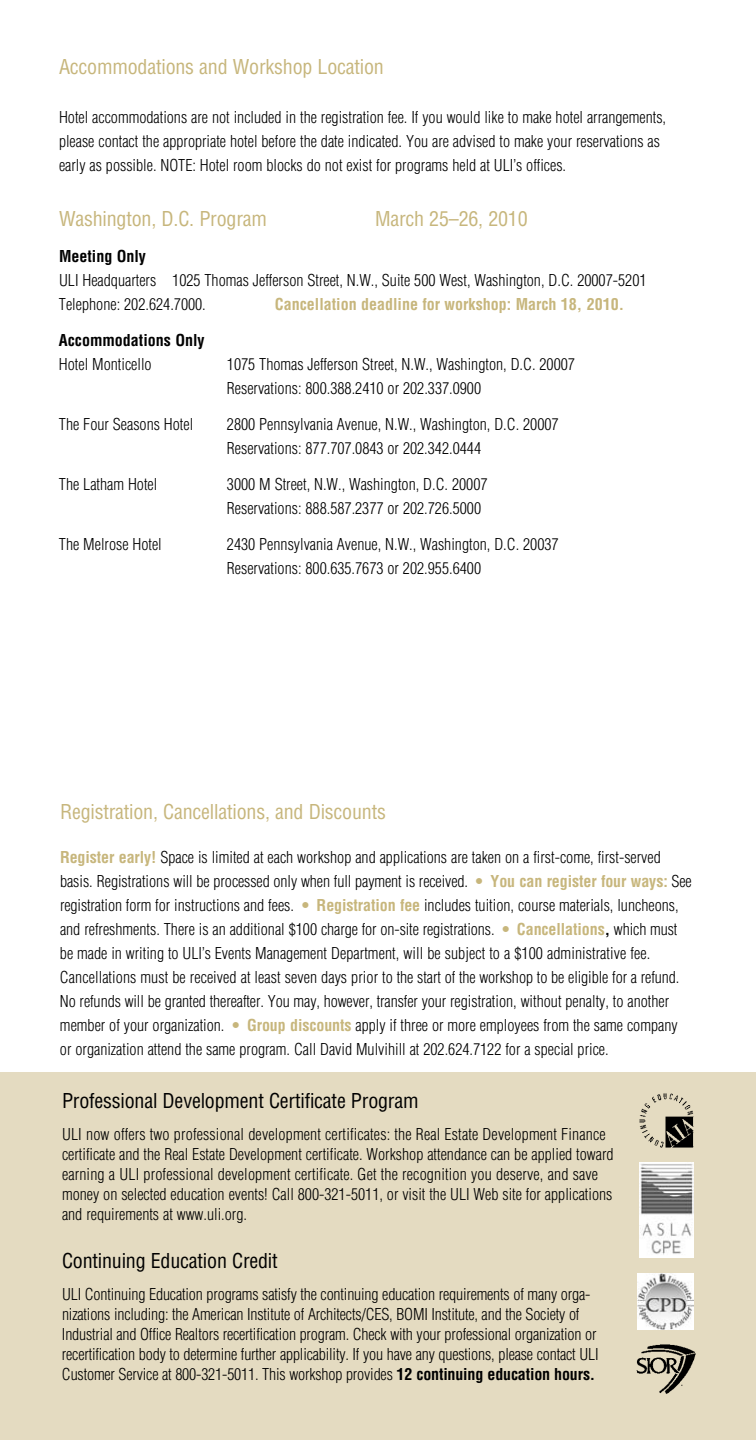
<style>
.page{position:relative;width:756px;height:1440px;background:#fff}
.page>*{position:absolute;margin:0;border:0;box-sizing:border-box;transform-origin:0 0}
.t1{font:condensed 20px "Helvetica LT Std";letter-spacing:-.01em;color:#c7b67c}
.t2{font:condensed 20px "Helvetica LT Std";letter-spacing:-.01em;color:#000}
.t3{font:300 condensed 16px/24px "Helvetica";color:#000}
.t4{font:700 condensed 16px "Helvetica";color:#c7b67c}
.t5{font:700 condensed 16px "Helvetica";color:#000}
.s1{font-weight:700;color:#c7b67c}
.s2{font-weight:700}
.s3{font-family:"Helvetica LT Std";font-weight:700}
</style>
<div class="page">
<div style="left:0;top:1072px;width:756px;height:368px;background:#e4dbc1"></div>
<img style="left:636px;top:1344px;width:60px;height:50px">
<img style="left:638px;top:1273px;width:55px;height:57px">
<img style="left:640px;top:1163px;width:54px;height:95px">
<img style="left:639px;top:1093px;width:55px;height:55px">
<p class="t1" style="left:59px;top:55px;width:326px">Accommodations and Workshop Location</p>
<p class="t3" style="left:59px;top:105px;width:609px">Hotel accommodations are not included in the registration fee. If you would like to make hotel arrangements, please contact the appropriate hotel before the date indicated. You are advised to make your reservations as early as possible. NOTE: Hotel room blocks do not exist for programs held at ULI’s offices.</p>
<p class="t1" style="left:59px;top:206px;width:210px">Washington, D.C. Program</p>
<p class="t1" style="left:375px;top:206px;width:154px">March 25–26, 2010</p>
<p class="t5" style="left:59px;top:246px;width:89px">Meeting Only</p>
<p class="t3" style="left:59px;top:268px;width:589px">ULI Headquarters 1025 Thomas Jefferson Street, N.W., Suite 500 West, Washington, D.C. 20007-5201<br>Telephone: 202.624.7000.</p>
<p class="t4" style="left:275px;top:294px;width:351px">Cancellation deadline for workshop: March 18, 2010.</p>
<p class="t5" style="left:59px;top:330px;width:147px">Accommodations Only</p>
<p class="t3" style="left:59px;top:352px;width:94px">Hotel Monticello</p>
<p class="t3" style="left:227px;top:352px;width:350px">1075 Thomas Jefferson Street, N.W., Washington, D.C. 20007<br>Reservations: 800.388.2410 or 202.337.0900</p>
<p class="t3" style="left:59px;top:412px;width:136px">The Four Seasons Hotel</p>
<p class="t3" style="left:227px;top:412px;width:333px">2800 Pennsylvania Avenue, N.W., Washington, D.C. 20007<br>Reservations: 877.707.0843 or 202.342.0444</p>
<p class="t3" style="left:59px;top:472px;width:100px">The Latham Hotel</p>
<p class="t3" style="left:227px;top:472px;width:262px">3000 M Street, N.W., Washington, D.C. 20007<br>Reservations: 888.587.2377 or 202.726.5000</p>
<p class="t3" style="left:59px;top:532px;width:104px">The Melrose Hotel</p>
<p class="t3" style="left:227px;top:532px;width:333px">2430 Pennsylvania Avenue, N.W., Washington, D.C. 20037<br>Reservations: 800.635.7673 or 202.955.6400</p>
<p class="t1" style="left:60px;top:800px;width:327px">Registration, Cancellations, and Discounts</p>
<p class="t3" style="left:60px;top:845px;width:633px"><span class="s1">Register early!</span> Space is limited at each workshop and applications are taken on a first-come, first-served basis. Registrations will be processed only when full payment is received. <span class="s1">• You can register four ways:</span> See registration form for instructions and fees. <span class="s1">• Registration fee</span> includes tuition, course materials, luncheons, and refreshments. There is an additional $100 charge for on-site registrations. <span class="s1">• Cancellations</span><span class="s2">,</span> which must be made in writing to ULI’s Events Management Department, will be subject to a $100 administrative fee.<br>Cancellations must be received at least seven days prior to the start of the workshop to be eligible for a refund.<br>No refunds will be granted thereafter. You may, however, transfer your registration, without penalty, to another member of your organization. <span class="s1">• Group discounts</span> apply if three or more employees from the same company or organization attend the same program. Call David Mulvihill at 202.624.7122 for a special price.</p>
<p class="t2" style="left:62px;top:1089px;width:358px">Professional Development Certificate Program</p>
<p class="t3" style="left:62px;top:1124px;width:553px;line-height:20px">ULI now offers two professional development certificates: the Real Estate Development Finance certificate and the Real Estate Development certificate. Workshop attendance can be applied toward earning a ULI professional development certificate. Get the recognition you deserve, and save money on selected education events! Call 800-321-5011, or visit the ULI Web site for applications and requirements at www.uli.org.</p>
<p class="t2" style="left:62px;top:1249px;width:217px">Continuing Education Credit</p>
<p class="t3" style="left:62px;top:1284px;width:538px;line-height:20px">ULI Continuing Education programs satisfy the continuing education requirements of many orga&shy;nizations including: the American Institute of Architects/CES, BOMI Institute, and the Society of Industrial and Office Realtors recertification program. Check with your professional organization or recertification body to determine further applicability. If you have any questions, please contact ULI Customer Service at 800-321-5011. This workshop provides <span class="s3">12 continuing education hours.</span></p>
</div>
